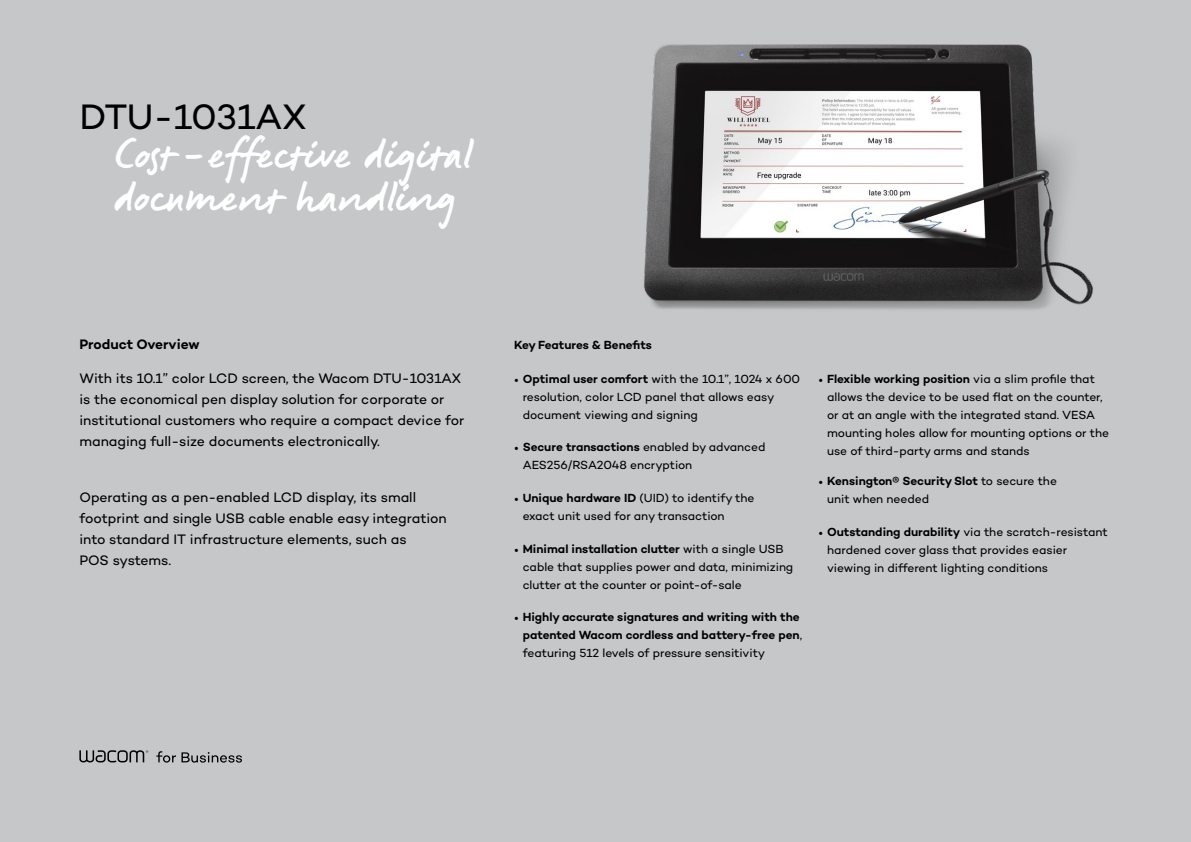
<style>
.page{position:relative;width:1191px;height:842px;background:#c5c7c8}
.page>*{position:absolute;margin:0;border:0;box-sizing:border-box;transform-origin:0 0}
.t1{font:43.2px/43.2px "Signature Wacom";color:#fff}
.t2{font:36px "Campton Wacom";letter-spacing:-.015em;color:#000}
.t3{font:14px/21px "Campton Wacom";letter-spacing:-.005em;color:#000}
.t4{font:600 14px "Campton Wacom";color:#000}
.t5{font:12px/18px "Campton Wacom";letter-spacing:-.005em;color:#000}
.t6{font:600 12px/18px "Campton Wacom";color:#000}
.s1{font-family:"Minion Pro"}
.s2{font-weight:600}
.s3{font-family:"Minion Pro";font-weight:400}
.s4{font-weight:400}
</style>
<div class="page">
<svg style="left:79px;top:750px;width:163px;height:13px"></svg>
<img style="left:644px;top:44px;width:449px;height:266px">
<h2 class="t2" style="left:79px;top:94px;width:228px">DTU-1031AX</h2>
<h1 class="t1" style="left:115px;top:129px;width:359px">Cost-effective digital document handling</h1>
<p class="t4" style="left:79px;top:335px;width:122px">Product Overview</p>
<p class="t3" style="left:79px;top:367px;width:386px">With its 10.1” color LCD screen, the Wacom DTU-1031AX is the economical pen display solution for corporate or institutional customers who require a compact device for managing full-size documents electronically.</p>
<p class="t3" style="left:79px;top:486px;width:369px">Operating as a pen-enabled LCD display, its small footprint and single USB cable enable easy integration into standard IT infrastructure elements, such as<br>POS systems.</p>
<p class="t6" style="left:514px;top:335px;width:139px">Key Features &amp; Benefits</p>
<p class="t5" style="left:523px;top:369px;width:279px;text-indent:-9px"><span class="s1">•</span> <span class="s2">Optimal user comfort</span> with the 10.1”, 1024 x 600 resolution, color LCD panel that allows easy document viewing and signing</p>
<p class="t5" style="left:523px;top:437px;width:244px;text-indent:-9px"><span class="s1">•</span> <span class="s2">Secure transactions</span> enabled by advanced<br>AES256/RSA2048 encryption</p>
<p class="t5" style="left:523px;top:488px;width:233px;text-indent:-9px"><span class="s1">•</span> <span class="s2">Unique hardware ID</span> (UID) to identify the exact unit used for any transaction</p>
<p class="t5" style="left:523px;top:539px;width:272px;text-indent:-9px"><span class="s1">•</span> <span class="s2">Minimal installation clutter</span> with a single USB cable that supplies power and data, minimizing clutter at the counter or point-of-sale</p>
<p class="t6" style="left:523px;top:607px;width:281px;text-indent:-9px"><span class="s3">•</span> Highly accurate signatures and writing with the patented Wacom cordless and battery-free pen<span class="s4">, featuring 512 levels of pressure sensitivity</span></p>
<p class="t5" style="left:827px;top:369px;width:283px;text-indent:-9px"><span class="s1">•</span> <span class="s2">Flexible working position</span> via a slim profile that allows the device to be used flat on the counter, or at an angle with the integrated stand. VESA mounting holes allow for mounting options or the use of third-party arms and stands</p>
<p class="t5" style="left:827px;top:471px;width:231px;text-indent:-9px"><span class="s1">•</span> <span class="s2">Kensington® Security Slot</span> to secure the unit when needed</p>
<p class="t5" style="left:827px;top:522px;width:282px;text-indent:-9px"><span class="s1">•</span> <span class="s2">Outstanding durability</span> via the scratch-resistant hardened cover glass that provides easier viewing in different lighting conditions</p>
</div>
